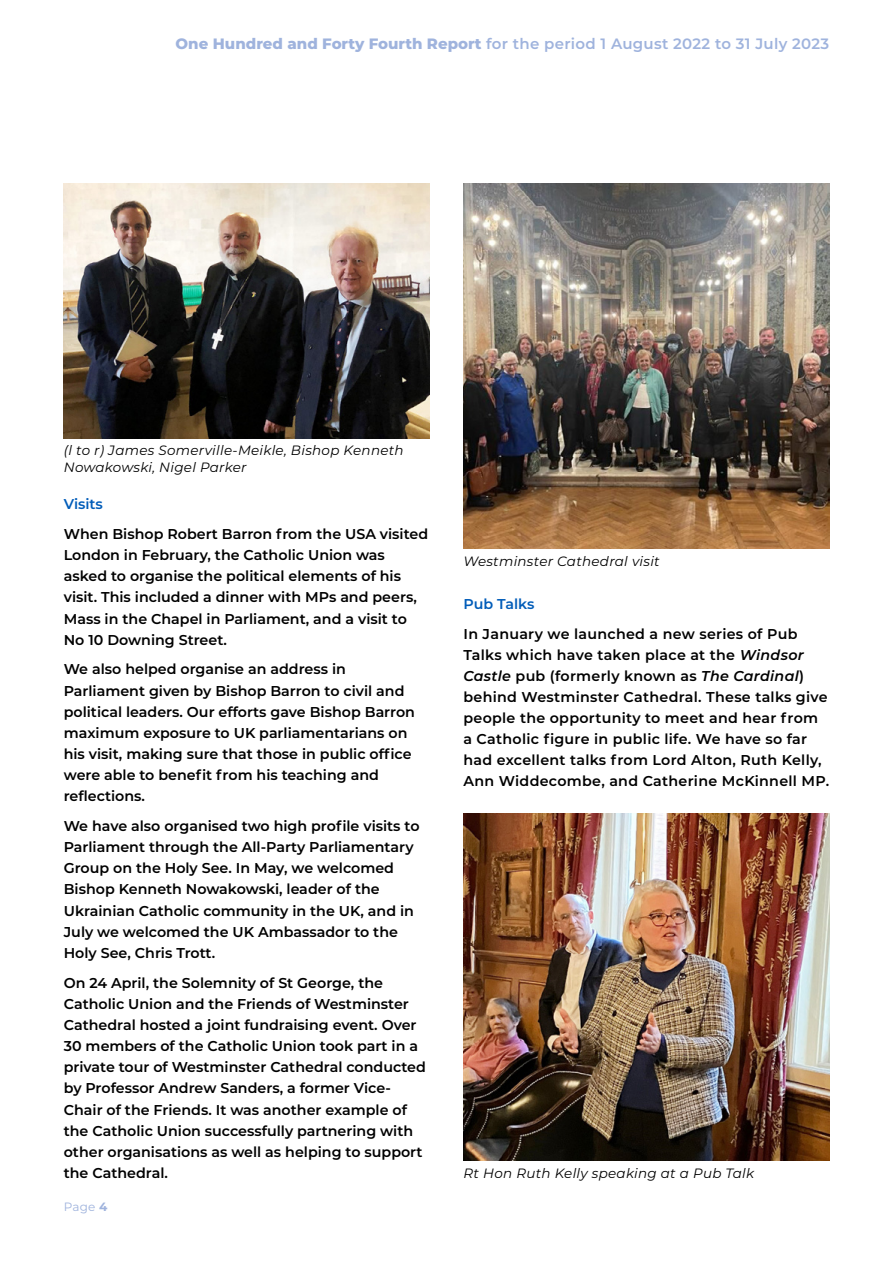
<style>
.page{position:relative;width:893px;height:1263px;background:#fff}
.page>*{position:absolute;margin:0;border:0;box-sizing:border-box;transform-origin:0 0}
.t1{font:600 15px "Montserrat";letter-spacing:.02em;color:#9fb3dd}
.t2{font:600 14.25px/21.1px "Montserrat";color:#000}
.t3{font:600 14.25px/21px "Montserrat";letter-spacing:.02em;color:#000}
.t4{font:600 14.25px "Montserrat";color:#005cb9}
.t5{font:italic 13.5px/16.5px "Montserrat";letter-spacing:.02em;color:#000}
.t6{font:12px "Montserrat";color:#9fb3dd}
.s1{font-weight:800}
.s2{font-weight:700}
.s3{font-style:italic}
</style>
<div class="page">
<img style="left:64px;top:184px;width:365px;height:254px">
<img style="left:463px;top:184px;width:366px;height:365px">
<img style="left:463px;top:813px;width:366px;height:347px">
<p class="t1" style="left:176px;top:33px;width:655px"><span class="s1">One Hundred and Forty Fourth Report</span> for the period 1 August 2022 to 31 July 2023</p>
<p class="t5" style="left:64px;top:442px;width:341px">(l to r) James Somerville-Meikle, Bishop Kenneth<br>Nowakowski, Nigel Parker</p>
<p class="t4" style="left:64px;top:494px;width:41px">Visits</p>
<p class="t2" style="left:64px;top:523px;width:366px">When Bishop Robert Barron from the USA visited London in February, the Catholic Union was asked to organise the political elements of his visit. This included a dinner with MPs and peers, Mass in the Chapel in Parliament, and a visit to No 10 Downing Street.</p>
<p class="t2" style="left:64px;top:658px;width:353px">We also helped organise an address in Parliament given by Bishop Barron to civil and political leaders. Our efforts gave Bishop Barron maximum exposure to UK parliamentarians on his visit, making sure that those in public office were able to benefit from his teaching and reflections.</p>
<p class="t2" style="left:64px;top:815px;width:357px">We have also organised two high profile visits to Parliament through the All-Party Parliamentary Group on the Holy See. In May, we welcomed Bishop Kenneth Nowakowski, leader of the Ukrainian Catholic community in the UK, and in July we welcomed the UK Ambassador to the Holy See, Chris Trott.</p>
<p class="t2" style="left:64px;top:971px;width:364px">On 24 April, the Solemnity of St George, the Catholic Union and the Friends of Westminster Cathedral hosted a joint fundraising event. Over 30 members of the Catholic Union took part in a private tour of Westminster Cathedral conducted by Professor Andrew Sanders, a former Vice-Chair of the Friends. It was another example of the Catholic Union successfully partnering with other organisations as well as helping to support the Cathedral.</p>
<p class="t6" style="left:64px;top:1198px;width:45px">Page <span class="s2">4</span></p>
<p class="t5" style="left:463px;top:552px;width:198px">Westminster Cathedral visit</p>
<p class="t4" style="left:463px;top:594px;width:72px">Pub Talks</p>
<p class="t3" style="left:463px;top:622px;width:367px">In January we launched a new series of Pub Talks which have taken place at the <span class="s3">Windsor Castle</span> pub (formerly known as <span class="s3">The Cardinal</span>) behind Westminster Cathedral. These talks give people the opportunity to meet and hear from a Catholic figure in public life. We have so far had excellent talks from Lord Alton, Ruth Kelly, Ann Widdecombe, and Catherine McKinnell MP.</p>
<p class="t5" style="left:463px;top:1164px;width:292px">Rt Hon Ruth Kelly speaking at a Pub Talk</p>
</div>
